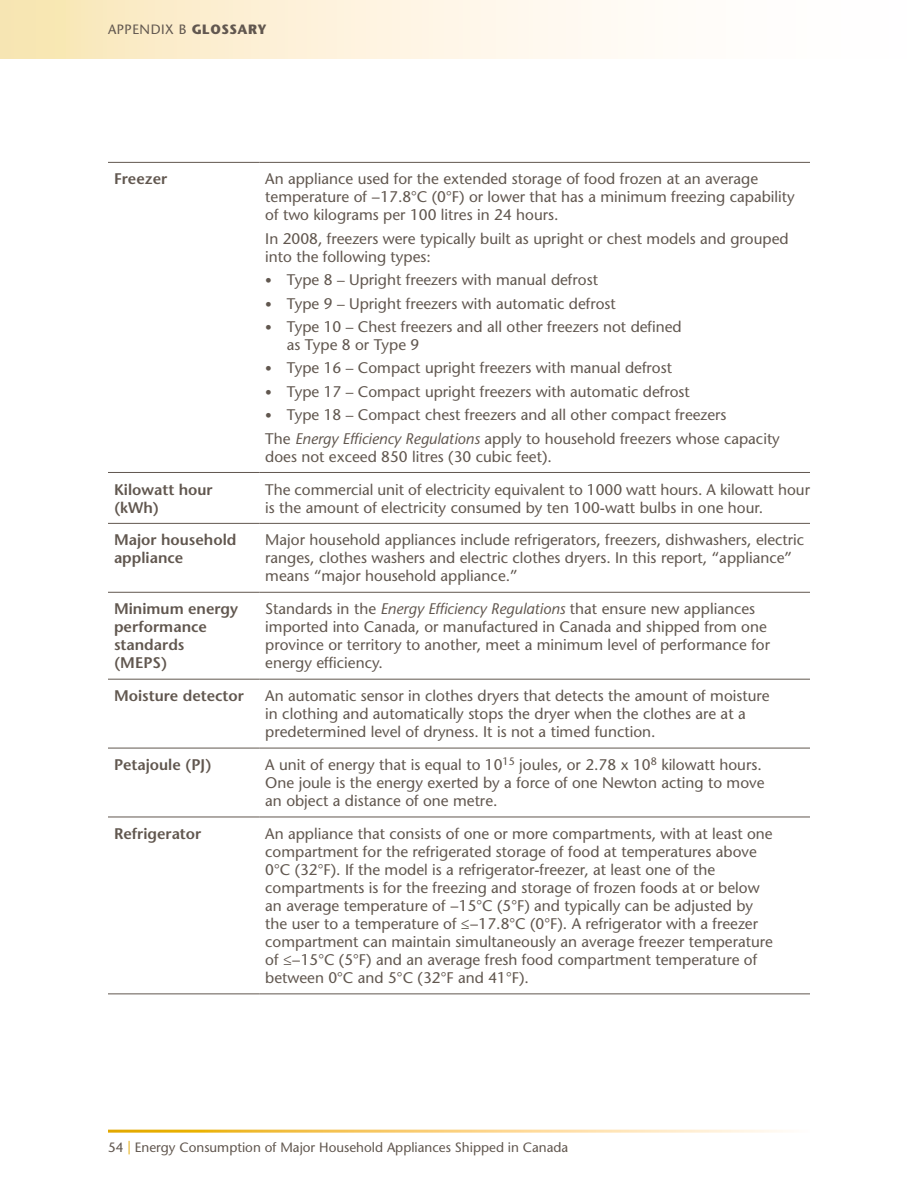
<style>
.page{position:relative;width:918px;height:1188px;background:#fff}
.page>*{position:absolute;margin:0;border:0;box-sizing:border-box;transform-origin:0 0}
.t1{font:500 15.3px/18px "Stone Sans Std";color:#61574f}
.t2{font:600 15.3px/18px "Stone Sans Std";color:#61574f}
.t3{font:500 13.5px "Stone Sans Std";color:#61574f}
.t4{font:700 13.5px "Stone Sans Std";color:#61574f}
.s1{font-weight:500}
.s2{font-size:13.5px}
.s3{font-style:italic}
.s4{color:#e2a800}
</style>
<div class="page">
<div style="left:0;top:0;width:918px;height:59px;background:linear-gradient(to right,#fae8bc,#fff)"></div>
<hr style="left:917px;top:0;width:1px;height:59px;background:#fff">
<hr style="left:108px;top:472px;width:151px;height:1px;background:#61574f">
<hr style="left:259px;top:472px;width:551px;height:1px;background:#61574f">
<hr style="left:108px;top:523px;width:151px;height:1px;background:#61574f">
<hr style="left:259px;top:523px;width:551px;height:1px;background:#61574f">
<hr style="left:108px;top:592px;width:151px;height:1px;background:#61574f">
<hr style="left:259px;top:592px;width:551px;height:1px;background:#61574f">
<hr style="left:108px;top:679px;width:151px;height:1px;background:#61574f">
<hr style="left:259px;top:679px;width:551px;height:1px;background:#61574f">
<hr style="left:108px;top:748px;width:151px;height:1px;background:#61574f">
<hr style="left:259px;top:748px;width:551px;height:1px;background:#61574f">
<hr style="left:108px;top:817px;width:151px;height:1px;background:#61574f">
<hr style="left:259px;top:817px;width:551px;height:1px;background:#61574f">
<hr style="left:108px;top:994px;width:151px;height:1px;background:#61574f">
<hr style="left:259px;top:994px;width:551px;height:1px;background:#61574f">
<hr style="left:108px;top:162px;width:151px;height:1px;background:#61574f">
<hr style="left:259px;top:162px;width:551px;height:1px;background:#61574f">
<p class="t3" style="left:108px;top:22px;width:35px">Append</p>
<p class="t4" style="left:161px;top:22px;width:105px"><span class="s1">ix B</span> GLOSSARY</p>
<p class="t2" style="left:114px;top:170px;width:55px">Freezer</p>
<p class="t1" style="left:265px;top:170px;width:531px">An appliance used for the extended storage of food frozen at an average temperature of −17.8°C (0°F) or lower that has a minimum freezing capability of two kilograms per 100 litres in 24 hours.</p>
<p class="t1" style="left:265px;top:230px;width:525px">I n 2008, freezers were typically built as upright or chest models and grouped into the following types:</p>
<p class="t1" style="left:265px;top:271px;width:334px"><span class="s2">•</span> Type 8 – Upright freezers with manual defrost</p>
<p class="t1" style="left:265px;top:294px;width:352px"><span class="s2">•</span> Type 9 – Upright freezers with automatic defrost</p>
<p class="t1" style="left:287px;top:318px;width:396px;text-indent:-22px"><span class="s2">•</span> Type 10 – Chest freezers and all other freezers not defined as Type 8 or Type 9</p>
<p class="t1" style="left:265px;top:359px;width:408px"><span class="s2">•</span> Type 16 – Compact upright freezers with manual defrost</p>
<p class="t1" style="left:265px;top:383px;width:426px"><span class="s2">•</span> Type 17 – Compact upright freezers with automatic defrost</p>
<p class="t1" style="left:265px;top:403px;width:516px;line-height:23.4px"><span class="s2">•</span> Type 18 – Compact chest freezers and all other compact freezers<br>The <span class="s3">Energy Efficiency Regulations</span> apply to household freezers whose capacity</p>
<p class="t1" style="left:265px;top:447px;width:286px">does not exceed 850 litres (30 cubic feet).</p>
<p class="t2" style="left:114px;top:480px;width:100px">Kilowatt hour (kWh)</p>
<p class="t1" style="left:265px;top:480px;width:546px">The commercial unit of electricity equivalent to 1000 watt hours. A kilowatt hour is the amount of electricity consumed by ten 100-watt bulbs in one hour.</p>
<p class="t2" style="left:114px;top:531px;width:124px">Major household appliance</p>
<p class="t1" style="left:265px;top:531px;width:541px">Major household appliances include refrigerators, freezers, dishwashers, electric ranges, clothes washers and electric clothes dryers. I n this report, “appliance” means “major household appliance.”</p>
<p class="t2" style="left:114px;top:600px;width:126px">Minimum energy performance standards (MEPS)</p>
<p class="t1" style="left:265px;top:600px;width:506px">Standards in the <span class="s3">Energy Efficiency Regulations</span> that ensure new appliances imported into Canada, or manufactured in Canada and shipped from one province or territory to another, meet a minimum level of performance for energy efficiency.</p>
<p class="t2" style="left:114px;top:687px;width:131px">Moisture detector</p>
<p class="t1" style="left:265px;top:687px;width:506px">An automatic sensor in clothes dryers that detects the amount of moisture in clothing and automatically stops the dryer when the clothes are at a predetermined level of dryness. It is not a timed function.</p>
<p class="t2" style="left:114px;top:756px;width:99px">Petajoule (PJ)</p>
<p class="t1" style="left:265px;top:756px;width:501px">A unit of energy that is equal to 10<sup>15</sup> joules, or 2. 78 x 10<sup>8</sup> kilowatt hours.<br>One joule is the energy exerted by a force of one Newton acting to move an object a distance of one metre.</p>
<p class="t2" style="left:114px;top:825px;width:89px">Refrigerator</p>
<p class="t1" style="left:265px;top:825px;width:509px">An appliance that consists of one or more compartments, with at least one compartment for the refrigerated storage of food at temperatures above 0°C (32°F). If the model is a refrigerator-freezer, at least one of the compartments is for the freezing and storage of frozen foods at or below an average temperature of −15°C (5°F) and typically can be adjusted by the user to a temperature of ≤−17. 8°C (0°F). A refrigerator with a freezer compartment can maintain simultaneously an average freezer temperature of ≤−15°C (5°F) and an average fresh food compartment temperature of between 0°C and 5°C (32°F and 41°F).</p>
<p class="t3" style="left:108px;top:1139px;width:462px">54 <span class="s4">|</span> Energy Consumption of Major Household Appliances Shipped in Canada</p>
</div>
